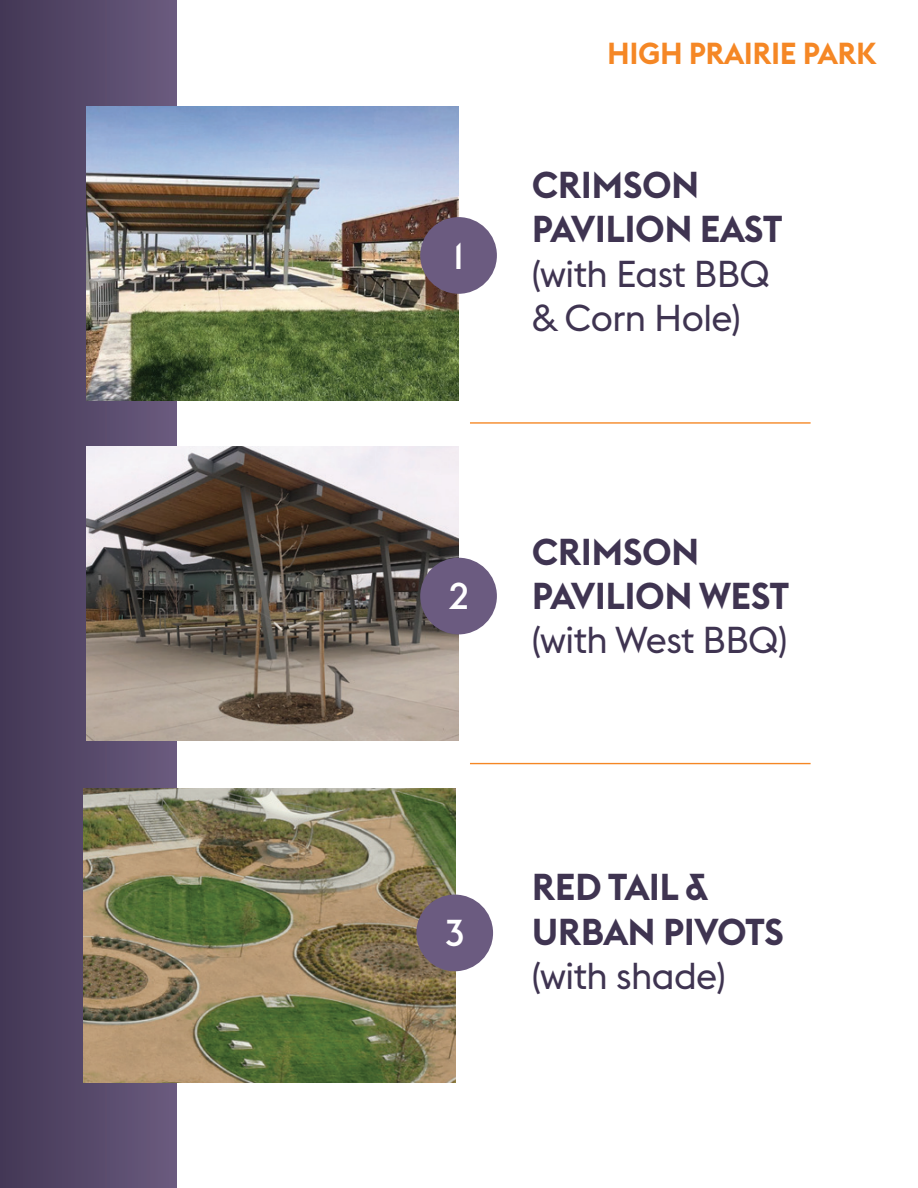
<style>
.page{position:relative;width:918px;height:1188px;background:#fff}
.page>*{position:absolute;margin:0;border:0;box-sizing:border-box;transform-origin:0 0}
.t1{font:600 36.9px/44.2px "Euclid Flex";letter-spacing:-.015em;color:#3f3451}
.t2{font:36.9px/44.2px "Euclid Flex";letter-spacing:-.015em;color:#3f3451}
.t3{font:500 36.9px "Euclid Flex";color:#fff}
.t4{font:600 30px "Euclid Flex";letter-spacing:-.015em;color:#f58725}
</style>
<div class="page">
<div style="left:0;top:0;width:177px;height:1188px;background:linear-gradient(to right,#433755,#6c5d80)"></div>
<img style="left:83px;top:789px;width:372px;height:294px">
<div style="left:416px;top:895px;width:77px;height:76px;background:#6b5b80;border-radius:50%"></div>
<hr style="left:470px;top:422px;width:341px;height:2px;background:#f58725">
<hr style="left:470px;top:763px;width:341px;height:1px;background:#f58725">
<img style="left:86px;top:107px;width:372px;height:293px">
<div style="left:420px;top:217px;width:77px;height:77px;background:#6b5b80;border-radius:50%"></div>
<img style="left:86px;top:447px;width:372px;height:293px">
<div style="left:420px;top:558px;width:77px;height:76px;background:#6b5b80;border-radius:50%"></div>
<p class="t3" style="left:454px;top:234px;width:12px">1</p>
<p class="t4" style="left:607px;top:36px;width:271px">HIGH PRAIRIE PARK</p>
<p class="t1" style="left:532px;top:163px;width:252px">CRIMSON<br>PAVILION EAST</p>
<p class="t2" style="left:532px;top:252px;width:240px">(with East BBQ &amp; Corn Hole)</p>
<p class="t3" style="left:449px;top:575px;width:22px">2</p>
<p class="t1" style="left:532px;top:530px;width:259px">CRIMSON<br>PAVILION WEST</p>
<p class="t2" style="left:532px;top:619px;width:257px">(with West BBQ)</p>
<p class="t3" style="left:445px;top:912px;width:21px">3</p>
<p class="t1" style="left:532px;top:865px;width:254px">RED TAIL &amp;<br>URBAN PIVOTS</p>
<p class="t2" style="left:532px;top:954px;width:195px">(with shade)</p>
</div>
